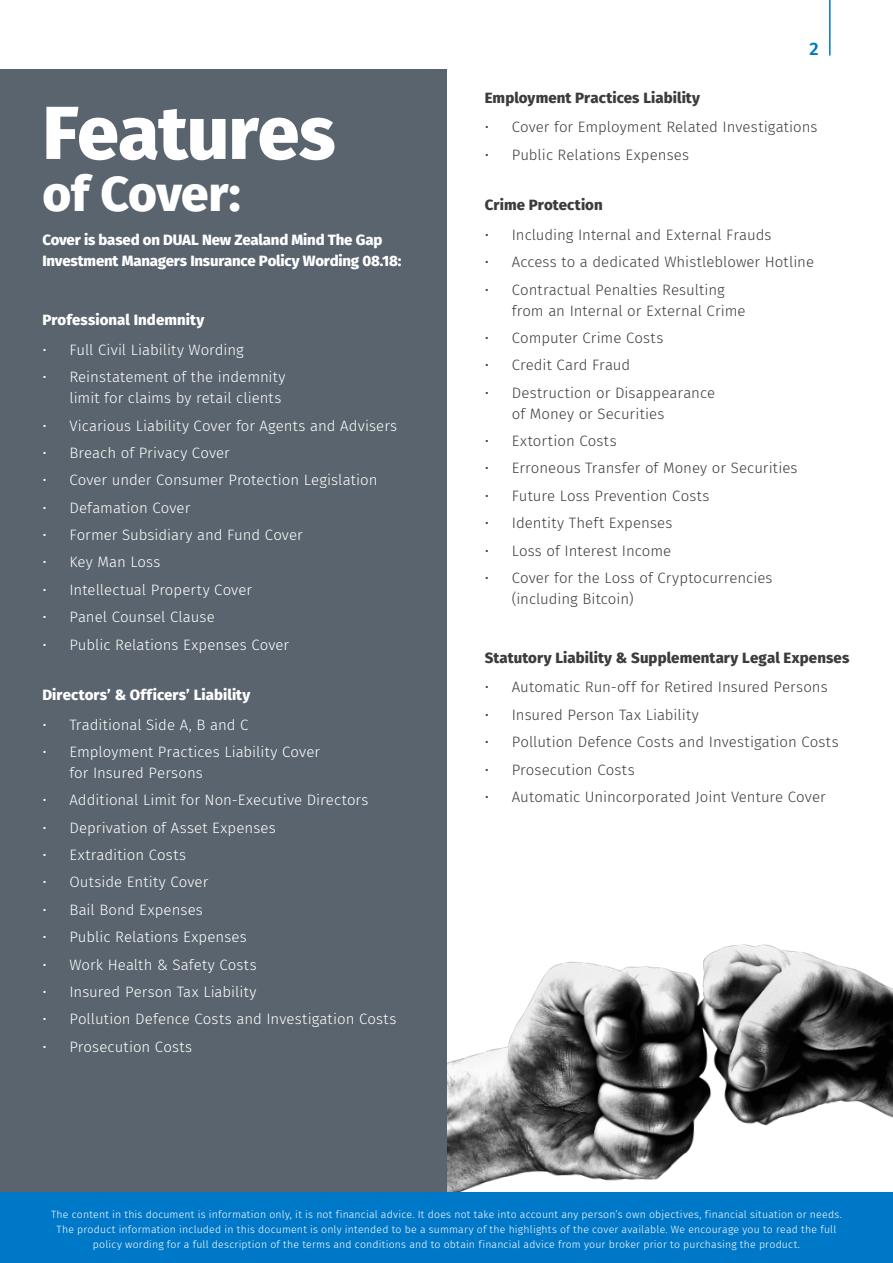
<style>
.page{position:relative;width:893px;height:1263px;background:#fff}
.page>*{position:absolute;margin:0;border:0;box-sizing:border-box;transform-origin:0 0}
.H1_-_White{font:800 75px "Fira Sans";letter-spacing:-.015em;color:#fff}
.H1_-_White-2{font:800 49.5px "Fira Sans";letter-spacing:-.015em;color:#fff}
.t1{font:600 18px "Fira Sans";color:#0078c8}
.t2{font:300 15px/21px "Fira Sans";letter-spacing:.005em;color:#fff;text-align:right}
.t3{font:300 15px/21px "Fira Sans";letter-spacing:.005em;color:#3c3c3c}
.Body_-_White{font:800 15px/21px "Fira Sans";letter-spacing:-.01em;color:#fff}
.Body{font:800 15px "Fira Sans";letter-spacing:.005em;color:#3c3c3c}
.t4{font:300 10.5px/15px "Fira Sans";letter-spacing:.015em;color:#fff;text-align:center}
</style>
<div class="page">
<hr style="left:829px;top:0;width:2px;height:56px;background:#0078c8">
<img style="left:446px;top:856px;width:447px;height:337px">
<div style="left:0;top:69px;width:446px;height:1124px;background:#5a646e"></div>
<div style="left:0;top:1193px;width:893px;height:70px;background:#0078c8"></div>
<p class="H1_-_White" style="left:42px;top:68px;width:295px">Features</p>
<p class="H1_-_White-2" style="left:42px;top:151px;width:200px">of Cover:</p>
<p class="Body_-_White" style="left:42px;top:228px;width:360px">Cover is based on DUAL New Zealand Mind The Gap<br>Investment Managers Insurance Policy Wording 08.18:</p>
<p class="Body_-_White" style="left:42px;top:308px;width:163px">Professional Indemnity</p>
<p class="t2" style="left:42px;top:339px;width:203px">• Full Civil Liability Wording</p>
<p class="t2" style="left:42px;top:366px;width:245px">• Reinstatement of the indemnity limit for claims by retail clients</p>
<p class="t2" style="left:42px;top:415px;width:356px">• Vicarious Liability Cover for Agents and Advisers</p>
<p class="t2" style="left:42px;top:442px;width:189px">• Breach of Privacy Cover</p>
<p class="t2" style="left:42px;top:469px;width:337px">• Cover under Consumer Protection Legislation</p>
<p class="t2" style="left:42px;top:497px;width:149px">• Defamation Cover</p>
<p class="t2" style="left:42px;top:524px;width:262px">• Former Subsidiary and Fund Cover</p>
<p class="t2" style="left:42px;top:552px;width:120px">• Key Man Loss</p>
<p class="t2" style="left:42px;top:579px;width:211px">• Intellectual Property Cover</p>
<p class="t2" style="left:42px;top:606px;width:174px">• Panel Counsel Clause</p>
<p class="t2" style="left:42px;top:634px;width:248px">• Public Relations Expenses Cover</p>
<p class="Body_-_White" style="left:42px;top:683px;width:210px">Directors’ &amp; Officers’ Liability</p>
<p class="t2" style="left:42px;top:714px;width:208px">• Traditional Side A, B and C</p>
<p class="t2" style="left:69px;top:741px;width:252px;text-align:left;text-indent:-27px">• Employment Practices Liability Cover for Insured Persons</p>
<p class="t2" style="left:42px;top:789px;width:328px">• Additional Limit for Non-Executive Directors</p>
<p class="t2" style="left:42px;top:817px;width:235px">• Deprivation of Asset Expenses</p>
<p class="t2" style="left:42px;top:844px;width:145px">• Extradition Costs</p>
<p class="t2" style="left:42px;top:872px;width:167px">• Outside Entity Cover</p>
<p class="t2" style="left:42px;top:899px;width:162px">• Bail Bond Expenses</p>
<p class="t2" style="left:42px;top:926px;width:206px">• Public Relations Expenses</p>
<p class="t2" style="left:42px;top:954px;width:216px">• Work Health &amp; Safety Costs</p>
<p class="t2" style="left:42px;top:981px;width:216px">• Insured Person Tax Liability</p>
<p class="t2" style="left:42px;top:1008px;width:355px">• Pollution Defence Costs and Investigation Costs</p>
<p class="t2" style="left:42px;top:1036px;width:151px">• Prosecution Costs</p>
<p class="t1" style="left:809px;top:34px;width:11px">2</p>
<p class="Body" style="left:485px;top:85px;width:217px">Employment Practices Liability</p>
<p class="t3" style="left:485px;top:117px;width:334px">• Cover for Employment Related Investigations</p>
<p class="t3" style="left:485px;top:144px;width:206px">• Public Relations Expenses</p>
<p class="Body" style="left:485px;top:192px;width:119px">Crime Protection</p>
<p class="t3" style="left:485px;top:224px;width:288px">• Including Internal and External Frauds</p>
<p class="t3" style="left:485px;top:251px;width:331px">• Access to a dedicated Whistleblower Hotline</p>
<p class="t3" style="left:512px;top:279px;width:235px;text-indent:-27px">• Contractual Penalties Resulting from an Internal or External Crime</p>
<p class="t3" style="left:485px;top:327px;width:180px">• Computer Crime Costs</p>
<p class="t3" style="left:485px;top:354px;width:147px">• Credit Card Fraud</p>
<p class="t3" style="left:512px;top:382px;width:205px;text-indent:-27px">• Destruction or Disappearance of Money or Securities</p>
<p class="t3" style="left:485px;top:430px;width:133px">• Extortion Costs</p>
<p class="t3" style="left:485px;top:458px;width:314px">• Erroneous Transfer of Money or Securities</p>
<p class="t3" style="left:485px;top:485px;width:226px">• Future Loss Prevention Costs</p>
<p class="t3" style="left:485px;top:512px;width:189px">• Identity Theft Expenses</p>
<p class="t3" style="left:485px;top:540px;width:188px">• Loss of Interest Income</p>
<p class="t3" style="left:512px;top:567px;width:262px;text-indent:-27px">• Cover for the Loss of Cryptocurrencies (including Bitcoin)</p>
<p class="Body" style="left:485px;top:645px;width:366px">Statutory Liability &amp; Supplementary Legal Expenses</p>
<p class="t3" style="left:485px;top:677px;width:344px">• Automatic Run-off for Retired Insured Persons</p>
<p class="t3" style="left:485px;top:704px;width:216px">• Insured Person Tax Liability</p>
<p class="t3" style="left:485px;top:731px;width:355px">• Pollution Defence Costs and Investigation Costs</p>
<p class="t3" style="left:485px;top:759px;width:151px">• Prosecution Costs</p>
<p class="t3" style="left:485px;top:786px;width:342px">• Automatic Unincorporated Joint Venture Cover</p>
<p class="t4" style="left:51px;top:1206px;width:792px">The content in this document is information only, it is not financial advice. It does not take into account any person’s own objectives, financial situation or needs.<br>The product information included in this document is only intended to be a summary of the highlights of the cover available. We encourage you to read the full policy wording for a full description of the terms and conditions and to obtain financial advice from your broker prior to purchasing the product.</p>
</div>
